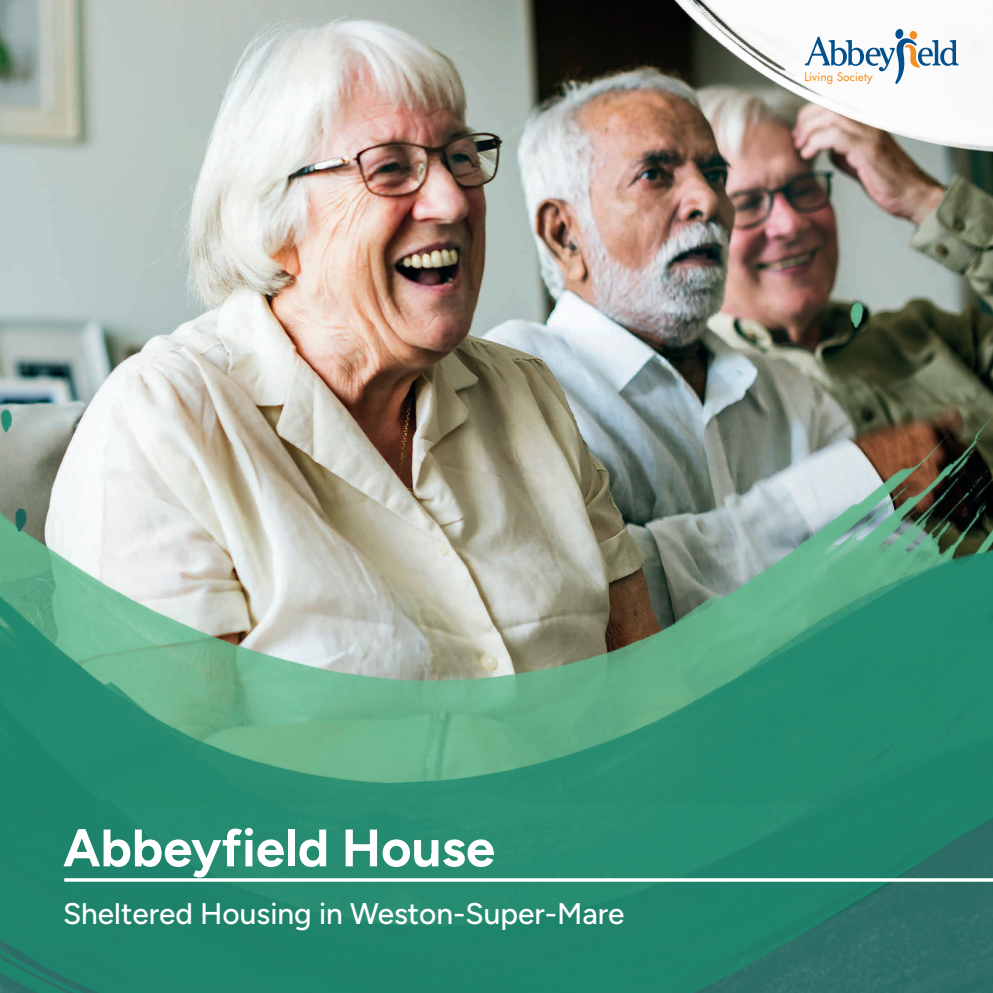
<style>
.page{position:relative;width:993px;height:993px;background:#fff}
.page>*{position:absolute;margin:0;border:0;box-sizing:border-box;transform-origin:0 0}
.SUB_HEADER{font:700 52.5px "Figtree";color:#fff}
.t1{font:500 29.75px "Figtree";color:#fff}
.t2{font:500 11.2px "Futura Std";letter-spacing:.025em;color:#f49023}
</style>
<div class="page">
<img style="left:0;top:0;width:614px;height:125px">
<img style="left:0;top:125px;width:992px;height:138px">
<img style="left:0;top:263px;width:992px;height:729px">
<img style="left:614px;top:0;width:11px;height:198px">
<img style="left:625px;top:0;width:367px;height:200px">
<svg style="left:804px;top:29px;width:154px;height:55px"></svg>
<svg style="left:64px;top:877px;width:928px;height:4px"></svg>
<p class="t2" style="left:804px;top:70px;width:69px">Living Society</p>
<p class="SUB_HEADER" style="left:63px;top:816px;width:433px">Abbeyfield House</p>
<p class="t1" style="left:63px;top:896px;width:563px">Sheltered Housing in Weston-Super-Mare</p>
</div>
